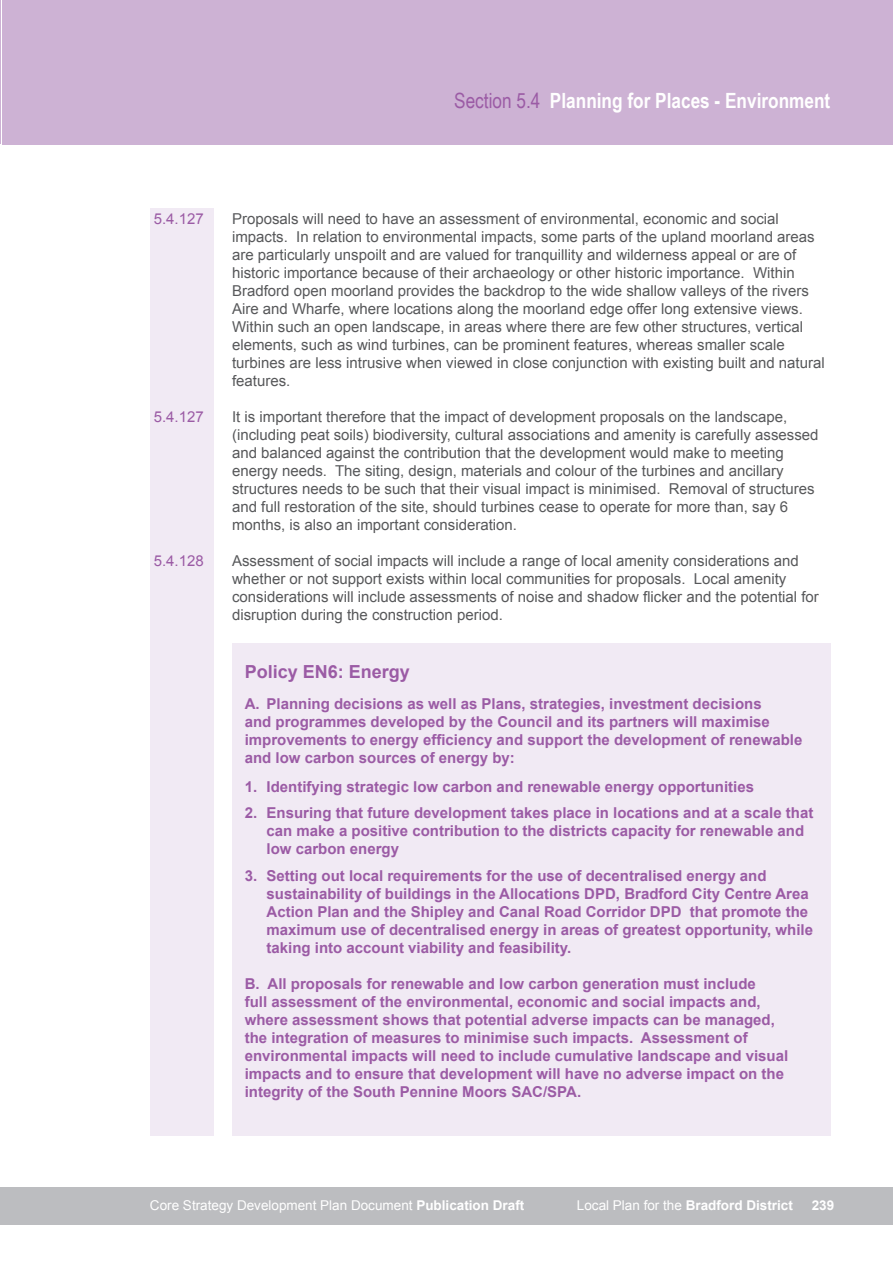
<style>
.page{position:relative;width:893px;height:1263px;background:#fff}
.page>*{position:absolute;margin:0;border:0;box-sizing:border-box;transform-origin:0 0}
.t1{font:700 21px "Arial Narrow";color:#fff}
.t2{font:700 18px "Arial";color:#9b5ba5}
.t3{font:15px/18px "Arial";color:#57585a}
.t4{font:700 15px/18px "Arial";color:#9b5ba5}
.t5{font:15px "Arial";color:#9b5ba5}
.t6{font:13.5px "Arial";color:#fff}
.t7{font:700 13.5px "Arial";color:#fff}
.s1{font-weight:400;color:#9b5ba5}
.s2{font-weight:700}
.s3{font-weight:400}
</style>
<div class="page">
<hr style="left:0;top:1186px;width:1px;height:38px;background:#bcbdc0">
<hr style="left:0;top:0;width:1px;height:144px;background:#cdb2d4">
<div style="left:1px;top:1186px;width:892px;height:38px;background:#bcbdc0"></div>
<div style="left:2px;top:0;width:891px;height:145px;background:#cdb2d4"></div>
<div style="left:150px;top:208px;width:64px;height:927px;background:#f1eaf4"></div>
<div style="left:232px;top:643px;width:598px;height:492px;background:#f1eaf4"></div>
<h1 class="t1" style="left:454px;top:85px;width:378px"><span class="s1">Section 5.4</span> Planning for Places - Environment</h1>
<p class="t5" style="left:154px;top:209px;width:52px">5.4.127</p>
<p class="t5" style="left:154px;top:407px;width:52px">5.4.127</p>
<p class="t5" style="left:154px;top:551px;width:52px">5.4.128</p>
<p class="t3" style="left:232px;top:209px;width:594px">Proposals will need to have an assessment of environmental, economic and social impacts. In relation to environmental impacts, some parts of the upland moorland areas are particularly unspoilt and are valued for tranquillity and wilderness appeal or are of historic importance because of their archaeology or other historic importance. Within Bradford open moorland provides the backdrop to the wide shallow valleys of the rivers Aire and Wharfe, where locations along the moorland edge offer long extensive views.<br>Within such an open landscape, in areas where there are few other structures, vertical elements, such as wind turbines, can be prominent features, whereas smaller scale turbines are less intrusive when viewed in close conjunction with existing built and natural features.</p>
<p class="t3" style="left:232px;top:407px;width:588px">It is important therefore that the impact of development proposals on the landscape, (including peat soils) biodiversity, cultural associations and amenity is carefully assessed and balanced against the contribution that the development would make to meeting energy needs. The siting, design, materials and colour of the turbines and ancillary structures needs to be such that their visual impact is minimised. Removal of structures and full restoration of the site, should turbines cease to operate for more than, say 6 months, is also an important consideration.</p>
<p class="t3" style="left:232px;top:551px;width:588px">Assessment of social impacts will include a range of local amenity considerations and whether or not support exists within local communities for proposals. Local amenity considerations will include assessments of noise and shadow flicker and the potential for disruption during the construction period.</p>
<p class="t2" style="left:245px;top:659px;width:167px">Policy EN6: Energy</p>
<p class="t4" style="left:245px;top:695px;width:559px">A. Planning decisions as well as Plans, strategies, investment decisions<br>and programmes developed by the Council and its partners will maximise improvements to energy efficiency and support the development of renewable and low carbon sources of energy by:</p>
<p class="t4" style="left:245px;top:777px;width:511px">1. Identifying strategic low carbon and renewable energy opportunities</p>
<p class="t4" style="left:267px;top:804px;width:548px;text-indent:-22px">2. Ensuring that future development takes place in locations and at a scale that can make a positive contribution to the districts capacity for renewable and low carbon energy</p>
<p class="t4" style="left:267px;top:866px;width:548px;text-indent:-22px">3. Setting out local requirements for the use of decentralised energy and sustainability of buildings in the Allocations DPD, Bradford City Centre Area Action Plan and the Shipley and Canal Road Corridor DPD that promote the maximum use of decentralised energy in areas of greatest opportunity, while taking into account viability and feasibility.</p>
<p class="t4" style="left:245px;top:974px;width:545px">B. All proposals for renewable and low carbon generation must include<br>full assessment of the environmental, economic and social impacts and, where assessment shows that potential adverse impacts can be managed, the integration of measures to minimise such impacts. Assessment of environmental impacts will need to include cumulative landscape and visual impacts and to ensure that development will have no adverse impact on the integrity of the South Pennine Moors SAC/SPA.</p>
<p class="t6" style="left:150px;top:1195px;width:376px">Core Strategy Development Plan Document <span class="s2">Publication Draft</span></p>
<p class="t7" style="left:577px;top:1195px;width:218px"><span class="s3">Local Plan for the</span> Bradford District</p>
<p class="t7" style="left:812px;top:1195px;width:24px">239</p>
</div>
